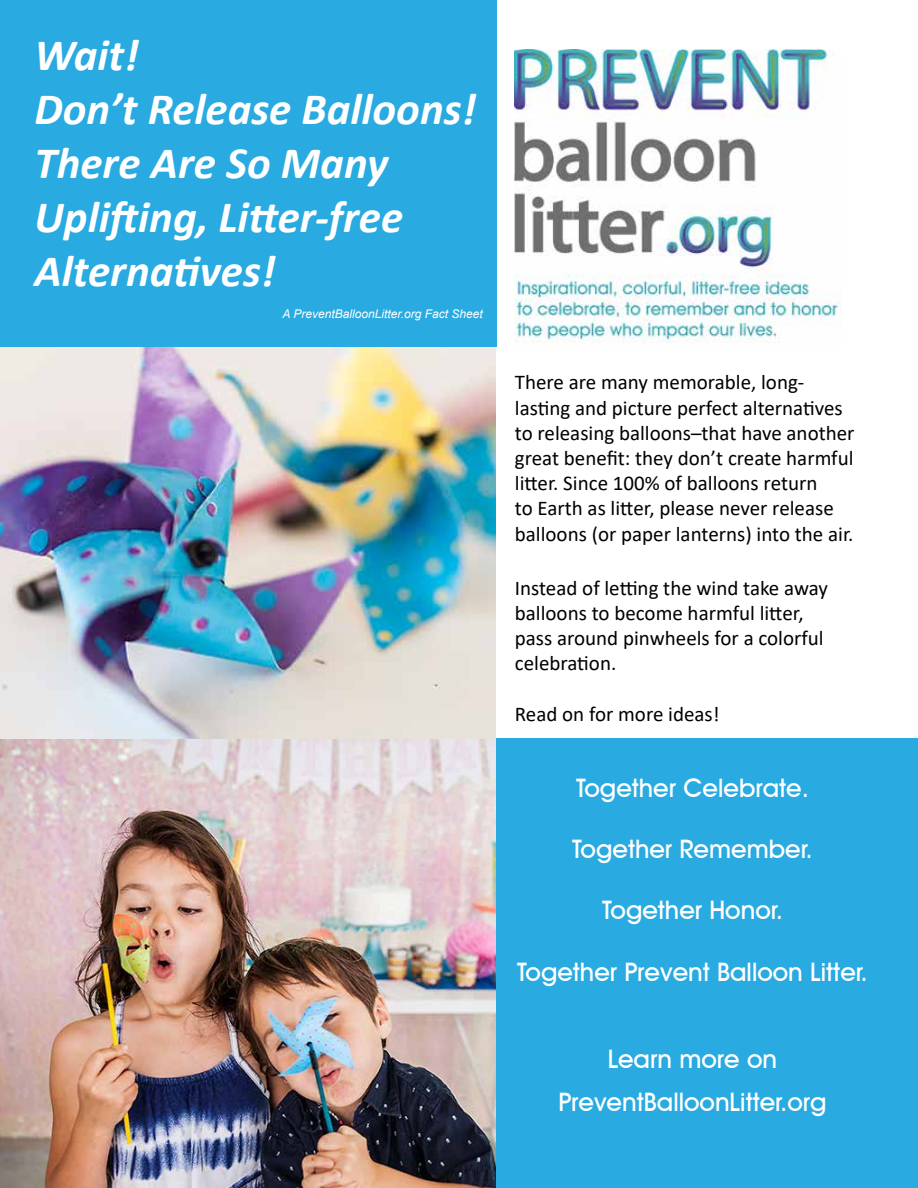
<style>
.page{position:relative;width:918px;height:1188px;background:#fff}
.page>*{position:absolute;margin:0;border:0;box-sizing:border-box;transform-origin:0 0}
.t1{font:italic 700 45px/54px "Calibri";color:#fff}
.t2{font:500 25.5px/43.5px "Avant Garde IT Cby BT";color:#fff;text-align:center}
.t3{font:21px/25.2px "Calibri";color:#000}
.t4{font:italic 12px "Arial";color:#fff}
</style>
<div class="page">
<img style="left:0;top:347px;width:495px;height:392px">
<img style="left:0;top:740px;width:497px;height:448px">
<div style="left:497px;top:739px;width:421px;height:449px;background:#29aae1"></div>
<div style="left:0;top:0;width:497px;height:347px;background:#29aae1"></div>
<img style="left:515px;top:49px;width:326px;height:294px">
<h1 class="t1" style="left:35px;top:27px;width:443px">Wait!<br>Don’t Release Balloons!<br>There Are So Many<br>Uplifting, Litter-free<br>Alternatives!</h1>
<p class="t4" style="left:282px;top:306px;width:202px">A PreventBalloonLitter.org Fact Sheet</p>
<p class="t3" style="left:515px;top:369px;width:341px">There are many memorable, long&shy;lasting and picture perfect alternatives to releasing balloons–that have another great benefit: they don’t create harmful litter. Since 100% of balloons return<br>to Earth as litter, please never release balloons (or paper lanterns) into the air.</p>
<p class="t3" style="left:515px;top:575px;width:315px">Instead of letting the wind take away balloons to become harmful litter, pass around pinwheels for a colorful celebration.</p>
<p class="t3" style="left:515px;top:701px;width:206px">Read on for more ideas!</p>
<p class="t2" style="left:576px;top:766px;width:234px">Together Celebrate.</p>
<p class="t2" style="left:572px;top:827px;width:242px">Together Remember.</p>
<p class="t2" style="left:602px;top:888px;width:182px">Together Honor.</p>
<p class="t2" style="left:517px;top:950px;width:352px">Together Prevent Balloon Litter.</p>
<p class="t2" style="left:559px;top:1037px;width:270px">Learn more on<br>PreventBalloonLitter.org</p>
</div>
